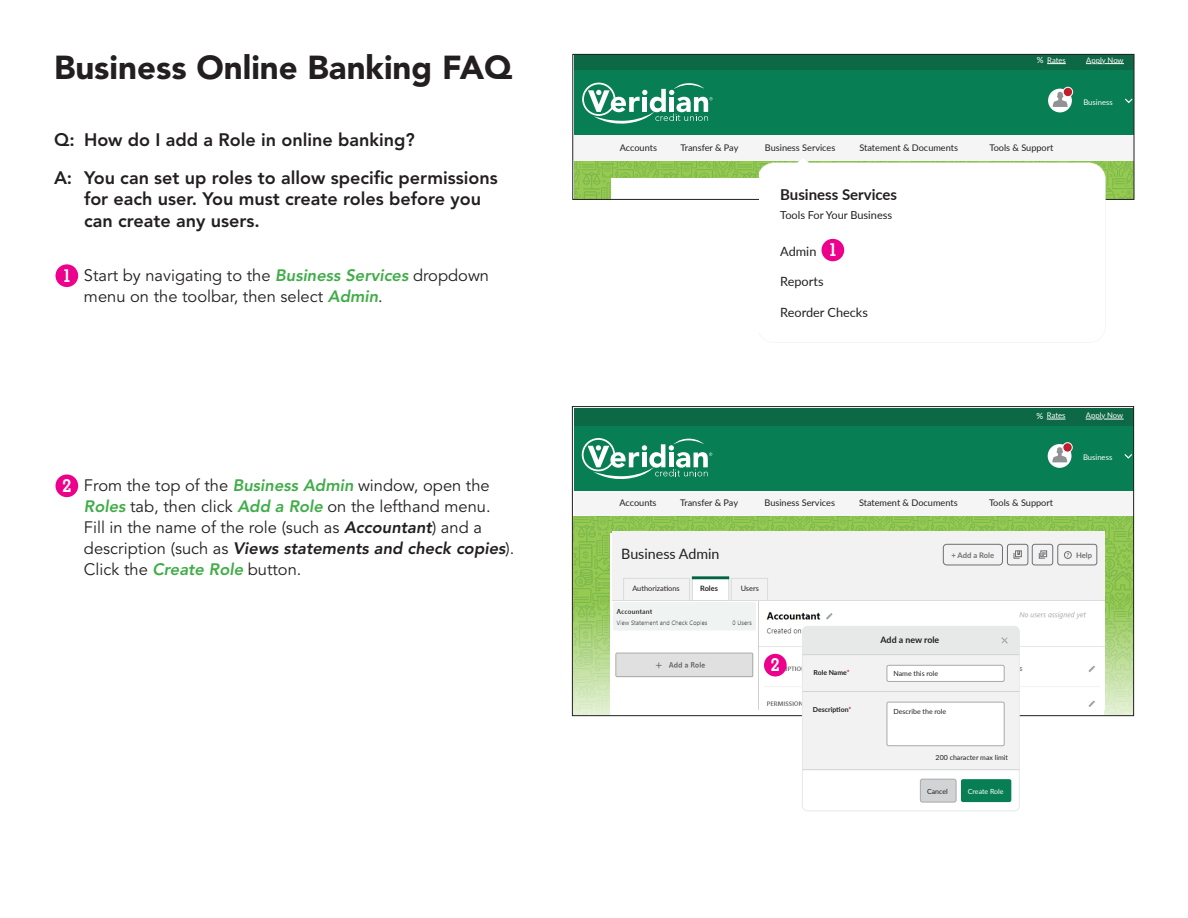
<style>
.page{position:relative;width:1188px;height:918px;background:#fff}
.page>*{position:absolute;margin:0;border:0;box-sizing:border-box;transform-origin:0 0}
.t1{font:900 33px "Avenir";color:#231f20}
.t2{font:800 18px/38.1px "Avenir";color:#231f20}
.t3{font:700 18px "Memphis LT Std";color:#fff}
.t4{font:16.5px/21px "Avenir";color:#231f20}
.t5{font:700 15px "Lato";color:#231f20}
.t6{font:14.25px "Lato";color:#231f20}
.t7{font:12.75px "Lato";color:#231f20}
.t8{font:10.95px "Lato";color:#231f20}
.t9{font:9.15px "Lato";color:#231f20}
.t10{font:700 8.85px "Lato";color:#231f20}
.t11{font:7.65px "Lato";color:#fff}
.t12{font:700 7.65px "Lato";color:#6d6f71}
.t13{font:7.35px "Lato";color:#231f20}
.t14{font:700 7.35px "Lato";color:#231f20}
.t15{font:7.05px "Lato";color:#231f20}
.t16{font:7.05px "Lato";letter-spacing:-.005em;color:#fff}
.t17{font:700 6.9px "Lato";color:#231f20}
.s1{font-weight:800;font-style:italic;color:#41ad49}
.s2{font-weight:800;font-style:italic}
.s3{font-size:8.55px}
.s4{color:#bf1e2d}
</style>
<div class="page">
<svg style="left:574px;top:516px;width:558px;height:45px;background:#8dc450"></svg>
<svg style="left:574px;top:561px;width:558px;height:153px;background:#b6d990"></svg>
<div style="left:574px;top:408px;width:560px;height:28px;background:#0d6846"></div>
<div style="left:574px;top:488px;width:560px;height:28px;background:#f5f5f6"></div>
<div style="left:574px;top:426px;width:560px;height:64px;background:#087e54"></div>
<svg style="left:582px;top:438px;width:130px;height:42px"></svg>
<svg style="left:1048px;top:444px;width:24px;height:24px"></svg>
<div style="left:1063px;top:443px;width:9px;height:9px;background:#bf1e2d;border-radius:50%"></div>
<div style="left:1062px;top:442px;width:11px;height:11px;border:1px solid #fff;border-radius:50%"></div>
<svg style="left:1124px;top:454px;width:8px;height:5px"></svg>
<svg style="left:1052px;top:447px;width:15px;height:15px"></svg>
<svg style="left:1047px;top:419px;width:18px;height:1px"></svg>
<svg style="left:1086px;top:419px;width:38px;height:1px"></svg>
<div style="left:612px;top:531px;width:493px;height:70px;background:#f2f2f3"></div>
<div style="left:692px;top:578px;width:37px;height:23px;background:#fff"></div>
<div style="left:692px;top:578px;width:37px;height:23px;border:1px solid #dadbdb"></div>
<div style="left:1064px;top:551px;width:8px;height:8px;border:1px solid #6d6f71;border-radius:50%"></div>
<div style="left:1057px;top:544px;width:40px;height:21px;border:1px solid #6d6f71;border-radius:3px"></div>
<div style="left:943px;top:544px;width:60px;height:21px;border:1px solid #6d6f71;border-radius:3px"></div>
<div style="left:1032px;top:544px;width:21px;height:21px;border:1px solid #6d6f71;border-radius:3px"></div>
<div style="left:1007px;top:544px;width:21px;height:21px;border:1px solid #6d6f71;border-radius:3px"></div>
<div style="left:1040px;top:551px;width:7px;height:6px;border:1px solid #6d6f71"></div>
<svg style="left:1039px;top:552px;width:7px;height:7px"></svg>
<div style="left:1015px;top:551px;width:7px;height:6px;border:1px solid #6d6f71"></div>
<svg style="left:1013px;top:550px;width:7px;height:9px"></svg>
<div style="left:623px;top:578px;width:67px;height:23px;border:1px solid #dadbdb"></div>
<div style="left:692px;top:577px;width:37px;height:2px;border:1px solid #006442"></div>
<div style="left:731px;top:578px;width:37px;height:23px;border:1px solid #dadbdb"></div>
<img style="left:612px;top:601px;width:493px;height:109px">
<svg style="left:574px;top:161px;width:558px;height:37px;background:#8cc34f"></svg>
<div style="left:574px;top:54px;width:560px;height:26px;background:#0d6846"></div>
<div style="left:574px;top:133px;width:560px;height:28px;background:#f5f5f6"></div>
<div style="left:574px;top:70px;width:560px;height:65px;background:#087e54"></div>
<svg style="left:582px;top:83px;width:131px;height:41px"></svg>
<div style="left:1048px;top:89px;width:24px;height:23px;background:#fff;border-radius:50%"></div>
<div style="left:1063px;top:87px;width:10px;height:10px;background:#bf1e2d;border-radius:50%"></div>
<div style="left:1063px;top:87px;width:10px;height:10px;border:1px solid #fff;border-radius:50%"></div>
<svg style="left:1125px;top:98px;width:7px;height:6px"></svg>
<svg style="left:1053px;top:92px;width:15px;height:15px"></svg>
<svg style="left:1047px;top:63px;width:19px;height:1px"></svg>
<svg style="left:1086px;top:63px;width:38px;height:1px"></svg>
<div style="left:611px;top:178px;width:493px;height:21px;background:#fff"></div>
<div style="left:572px;top:54px;width:562px;height:146px;border:1px solid #231f20"></div>
<div style="left:56px;top:264px;width:22px;height:23px;background:#ec008c;border-radius:50%"></div>
<div style="left:56px;top:474px;width:22px;height:23px;background:#ec008c;border-radius:50%"></div>
<svg style="left:759px;top:161px;width:347px;height:179px"></svg>
<div style="left:822px;top:239px;width:22px;height:22px;background:#ec008c;border-radius:50%"></div>
<svg style="left:802px;top:626px;width:218px;height:185px"></svg>
<div style="left:764px;top:654px;width:23px;height:22px;background:#ec008c;border-radius:50%"></div>
<h1 class="t1" style="left:54px;top:48px;width:460px">Business Online Banking FAQ</h1>
<p class="t2" style="left:54px;top:120px;width:445px">Q: How do I add a Role in online banking?<br>A: You can set up roles to allow specific permissions</p>
<p class="t2" style="left:84px;top:188px;width:399px;line-height:21.6px">for each user. You must create roles before you can create any users.</p>
<p class="t4" style="left:84px;top:265px;width:407px">Start by navigating to the <span class="s1">Business Services</span> dropdown menu on the toolbar, then select <span class="s1">Admin</span>.</p>
<p class="t3" style="left:62px;top:264px;width:10px">1</p>
<p class="t3" style="left:62px;top:474px;width:10px">2</p>
<p class="t4" style="left:84px;top:475px;width:432px">From the top of the <span class="s1">Business Admin</span> window, open the <span class="s1">Roles</span> tab, then click <span class="s1">Add a Role</span> on the lefthand menu.<br>Fill in the name of the role (such as <span class="s2">Accountant</span>) and a description (such as <span class="s2">Views statements and check copies</span>).<br>Click the <span class="s1">Create Role</span> button.</p>
<p class="t11" style="left:1037px;top:55px;width:30px"><span class="s3">%</span> Rates</p>
<p class="t11" style="left:1086px;top:55px;width:39px">Apply Now</p>
<p class="t9" style="left:620px;top:141px;width:39px">Accounts</p>
<p class="t9" style="left:680px;top:141px;width:60px">Transfer &amp; Pay</p>
<p class="t9" style="left:765px;top:141px;width:72px">Business Services</p>
<p class="t9" style="left:859px;top:141px;width:100px">Statement &amp; Documents</p>
<p class="t9" style="left:989px;top:141px;width:66px">Tools &amp; Support</p>
<p class="t5" style="left:780px;top:184px;width:118px">Business Services</p>
<p class="t8" style="left:780px;top:207px;width:114px">Tools For Your Business</p>
<p class="t7" style="left:780px;top:242px;width:38px">Admin</p>
<p class="t7" style="left:780px;top:272px;width:45px">Reports</p>
<p class="t7" style="left:780px;top:303px;width:89px">Reorder Checks</p>
<p class="t3" style="left:828px;top:238px;width:10px">1</p>
<p class="t11" style="left:1083px;top:96px;width:31px">Business</p>
<p class="t11" style="left:1037px;top:410px;width:30px"><span class="s3">%</span> Rates</p>
<p class="t11" style="left:1086px;top:410px;width:39px">Apply Now</p>
<p class="t9" style="left:619px;top:496px;width:39px">Accounts</p>
<p class="t9" style="left:680px;top:496px;width:60px">Transfer &amp; Pay</p>
<p class="t9" style="left:765px;top:496px;width:72px">Business Services</p>
<p class="t9" style="left:859px;top:496px;width:100px">Statement &amp; Documents</p>
<p class="t9" style="left:989px;top:496px;width:66px">Tools &amp; Support</p>
<p class="t11" style="left:1083px;top:452px;width:31px">Business</p>
<p class="t6" style="left:621px;top:544px;width:100px">Business Admin</p>
<p class="t13" style="left:632px;top:583px;width:49px">Authorizations</p>
<p class="t13" style="left:741px;top:583px;width:20px">Users</p>
<p class="t14" style="left:700px;top:583px;width:19px">Roles</p>
<p class="t3" style="left:771px;top:653px;width:10px">2</p>
<p class="t12" style="left:952px;top:549px;width:44px">+ Add a Role</p>
<p class="t12" style="left:1076px;top:549px;width:18px">Help</p>
<p class="t17" style="left:814px;top:668px;width:38px">Role Name<span class="s4">*</span></p>
<p class="t17" style="left:813px;top:705px;width:40px">Description<span class="s4">*</span></p>
<p class="t10" style="left:881px;top:634px;width:60px">Add a new role</p>
<p class="t15" style="left:893px;top:669px;width:46px">Name this role</p>
<p class="t15" style="left:893px;top:706px;width:54px">Describe the role</p>
<p class="t15" style="left:936px;top:752px;width:74px">200 character max limit</p>
<p class="t15" style="left:927px;top:786px;width:22px">Cancel</p>
<p class="t16" style="left:968px;top:786px;width:37px">Create Role</p>
</div>
